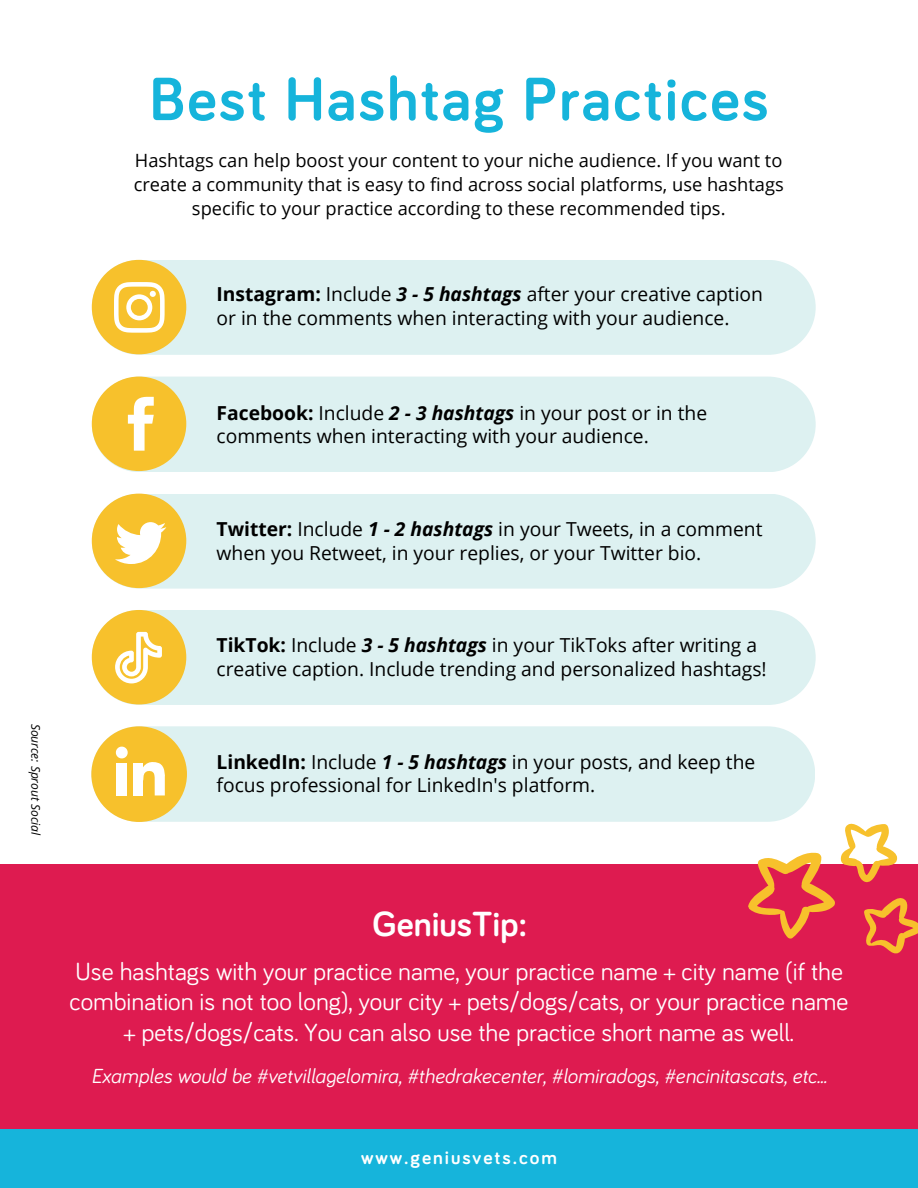
<style>
.page{position:relative;width:918px;height:1188px;background:#fff}
.page>*{position:absolute;margin:0;border:0;box-sizing:border-box;transform-origin:0 0}
.t1{font:700 63px "Bariol";letter-spacing:.03em;color:#16b4db}
.t2{font:700 36px "Bariol";color:#fff}
.t3{font:25.5px/30.3px "Bariol";color:#fff;text-align:center}
.t4{font:italic 21px "Bariol";color:#fff}
.t5{font:700 19.5px "Bariol";letter-spacing:.1em;color:#fff}
.t6{font:19.35px/23.7px "Open Sans";color:#000}
.t7{font:18.3px/23.7px "Open Sans";color:#000;text-align:center}
.t8{font:italic 12px "Open Sans";color:#000}
.s1{font-weight:700}
.s2{font-weight:700;font-style:italic}
</style>
<div class="page">
<div style="left:0;top:865px;width:918px;height:304px;background:#de1b50"></div>
<div style="left:0;top:1130px;width:918px;height:58px;background:#16b4db"></div>
<div style="left:92px;top:260px;width:724px;height:95px;background:#ddf1f1"></div>
<div style="left:92px;top:260px;width:94px;height:94px;background:#f7c12c;border-radius:50%"></div>
<svg style="left:114px;top:282px;width:51px;height:51px"></svg>
<div style="left:92px;top:377px;width:724px;height:95px;background:#ddf1f1"></div>
<div style="left:92px;top:377px;width:94px;height:94px;background:#f7c12c;border-radius:50%"></div>
<svg style="left:128px;top:397px;width:26px;height:54px"></svg>
<div style="left:92px;top:494px;width:724px;height:95px;background:#ddf1f1"></div>
<div style="left:92px;top:494px;width:94px;height:94px;background:#f7c12c;border-radius:50%"></div>
<svg style="left:95px;top:497px;width:88px;height:88px"></svg>
<div style="left:92px;top:610px;width:724px;height:95px;background:#ddf1f1"></div>
<div style="left:92px;top:610px;width:94px;height:94px;background:#f7c12c;border-radius:50%"></div>
<svg style="left:115px;top:632px;width:47px;height:51px"></svg>
<div style="left:91px;top:726px;width:724px;height:96px;background:#ddf1f1;border-radius:48px"></div>
<div style="left:91px;top:726px;width:96px;height:96px;background:#f7c12c;border-radius:50%"></div>
<svg style="left:94px;top:729px;width:89px;height:89px"></svg>
<svg style="left:735px;top:810px;width:183px;height:144px"></svg>
<p class="t8" style="left:44px;top:724px;width:113px;rotate:90deg">Source: Sprout Social</p>
<p class="t1" style="left:149px;top:71px;width:621px">Best Hashtag Practices</p>
<p class="t7" style="left:134px;top:148px;width:652px">Hashtags can help boost your content to your niche audience. If you want to create a community that is easy to find across social platforms, use hashtags specific to your practice according to these recommended tips.</p>
<p class="t6" style="left:217px;top:282px;width:548px"><span class="s1">Instagram:</span> Include <span class="s2">3 - 5 hashtags</span> after your creative caption or in the comments when interacting with your audience.</p>
<p class="t6" style="left:217px;top:400px;width:492px"><span class="s1">Facebook:</span> Include <span class="s2">2 - 3 hashtags</span> in your post or in the comments when interacting with your audience.</p>
<p class="t6" style="left:217px;top:517px;width:547px"><span class="s1">Twitter:</span> Include <span class="s2">1 - 2 hashtags</span> in your Tweets, in a comment when you Retweet, in your replies, or your Twitter bio.</p>
<p class="t6" style="left:217px;top:633px;width:552px"><span class="s1">TikTok:</span> Include <span class="s2">3 - 5 hashtags</span> in your TikToks after writing a creative caption. Include trending and personalized hashtags!</p>
<p class="t6" style="left:217px;top:749px;width:540px"><span class="s1">LinkedIn:</span> Include <span class="s2">1 - 5 hashtags</span> in your posts, and keep the focus professional for LinkedIn's platform.</p>
<p class="t2" style="left:373px;top:907px;width:156px">GeniusTip:</p>
<p class="t3" style="left:70px;top:957px;width:780px">Use hashtags with your practice name, your practice name + city name (if the combination is not too long), your city + pets/dogs/cats, or your practice name + pets/dogs/cats. You can also use the practice short name as well.</p>
<p class="t4" style="left:91px;top:1067px;width:737px">Examples would be #vetvillagelomira, #thedrakecenter, #lomiradogs, #encinitascats, etc...</p>
<p class="t5" style="left:361px;top:1149px;width:197px">www.geniusvets.com</p>
</div>
